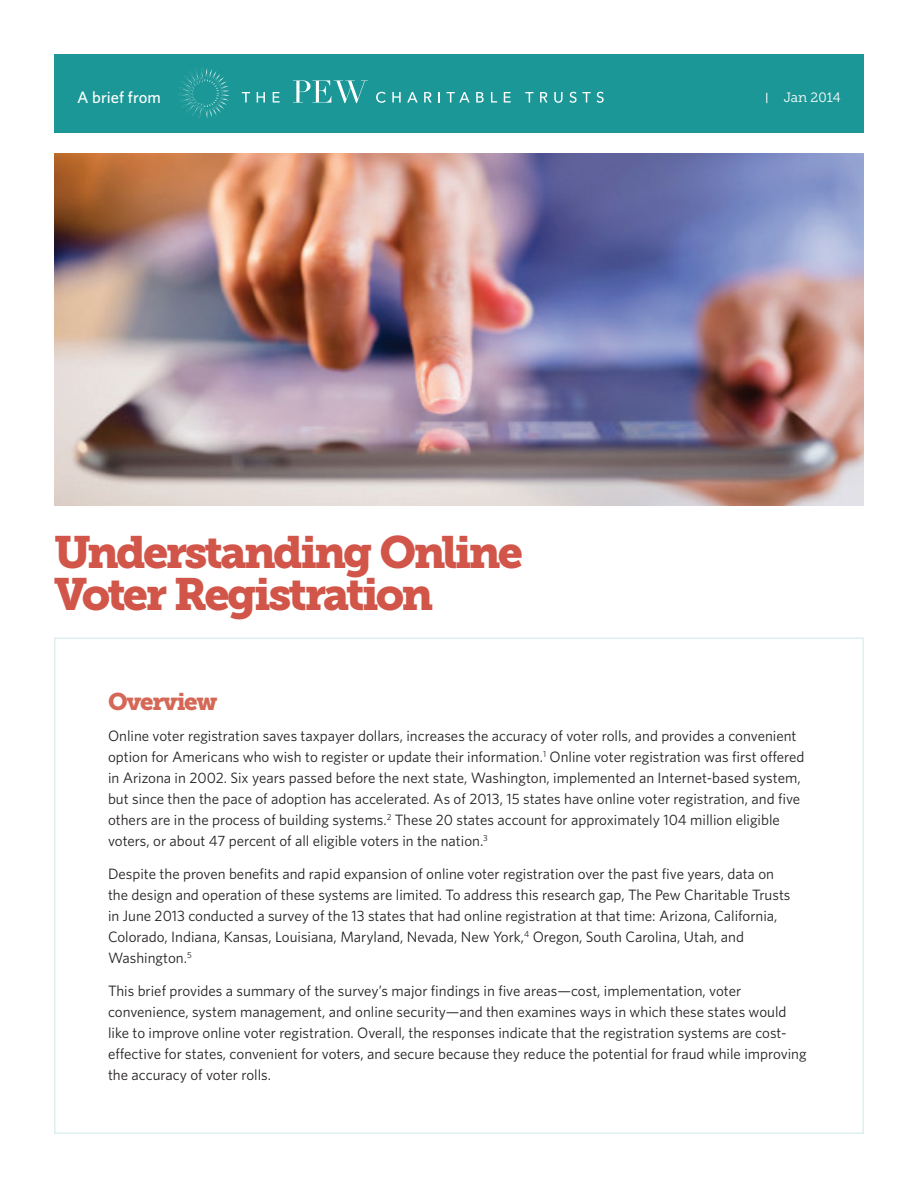
<style>
.page{position:relative;width:918px;height:1188px;background:#fff}
.page>*{position:absolute;margin:0;border:0;box-sizing:border-box;transform-origin:0 0}
.Main_title{font:45px/42px "Museo Slab 900";letter-spacing:-.06em;color:#d15649}
.t1{font:24px "Museo Slab 900";letter-spacing:-.055em;color:#d56756}
.t2{font:500 16.5px "Whitney";color:#fff}
.Body{font:15px/21px "Whitney";color:#231f20}
.t3{font:13.5px "Museo Slab 300";color:#fff}
</style>
<div class="page">
<div style="left:54px;top:54px;width:810px;height:78px;background:#1c9797"></div>
<svg style="left:178px;top:68px;width:52px;height:50px"></svg>
<svg style="left:242px;top:92px;width:8px;height:11px"></svg>
<svg style="left:257px;top:92px;width:8px;height:11px"></svg>
<svg style="left:273px;top:92px;width:7px;height:11px"></svg>
<svg style="left:376px;top:92px;width:10px;height:11px"></svg>
<svg style="left:392px;top:92px;width:9px;height:11px"></svg>
<svg style="left:407px;top:92px;width:11px;height:11px"></svg>
<svg style="left:424px;top:92px;width:8px;height:11px"></svg>
<svg style="left:438px;top:92px;width:2px;height:11px"></svg>
<svg style="left:447px;top:92px;width:23px;height:11px"></svg>
<svg style="left:476px;top:92px;width:8px;height:11px"></svg>
<svg style="left:491px;top:92px;width:6px;height:11px"></svg>
<svg style="left:504px;top:92px;width:7px;height:11px"></svg>
<svg style="left:525px;top:92px;width:8px;height:11px"></svg>
<svg style="left:540px;top:92px;width:8px;height:11px"></svg>
<svg style="left:554px;top:92px;width:9px;height:11px"></svg>
<svg style="left:569px;top:92px;width:22px;height:11px"></svg>
<svg style="left:597px;top:92px;width:7px;height:11px"></svg>
<svg style="left:293px;top:80px;width:75px;height:23px"></svg>
<img style="left:54px;top:153px;width:810px;height:353px">
<p class="t2" style="left:77px;top:86px;width:85px">A brief from</p>
<p class="t3" style="left:784px;top:90px;width:59px">Jan 2014</p>
<p class="Main_title" style="left:54px;top:531px;width:471px">Understanding Online<br>Voter Registration</p>
<h1 class="t1" style="left:108px;top:687px;width:111px">Overview</h1>
<p class="Body" style="left:108px;top:725px;width:698px">Online voter registration saves taxpayer dollars, increases the accuracy of voter rolls, and provides a convenient option for Americans who wish to register or update their information.<sup>1</sup> Online voter registration was first offered in Arizona in 2002. Six years passed before the next state, Washington, implemented an Internet-based system, but since then the pace of adoption has accelerated. As of 2013, 15 states have online voter registration, and five others are in the process of building systems.<sup>2</sup> These 20 states account for approximately 104 million eligible voters, or about 47 percent of all eligible voters in the nation.<sup>3</sup></p>
<p class="Body" style="left:108px;top:863px;width:684px">Despite the proven benefits and rapid expansion of online voter registration over the past five years, data on the design and operation of these systems are limited. To address this research gap, The Pew Charitable Trusts in June 2013 conducted a survey of the 13 states that had online registration at that time: Arizona, California, Colorado, Indiana, Kansas, Louisiana, Maryland, Nevada, New York,<sup>4</sup> Oregon, South Carolina, Utah, and Washington.<sup>5</sup></p>
<p class="Body" style="left:108px;top:980px;width:700px">This brief provides a summary of the survey’s major findings in five areas—cost, implementation, voter convenience, system management, and online security—and then examines ways in which these states would like to improve online voter registration. Overall, the responses indicate that the registration systems are cost&shy;effective for states, convenient for voters, and secure because they reduce the potential for fraud while improving the accuracy of voter rolls.</p>
</div>
